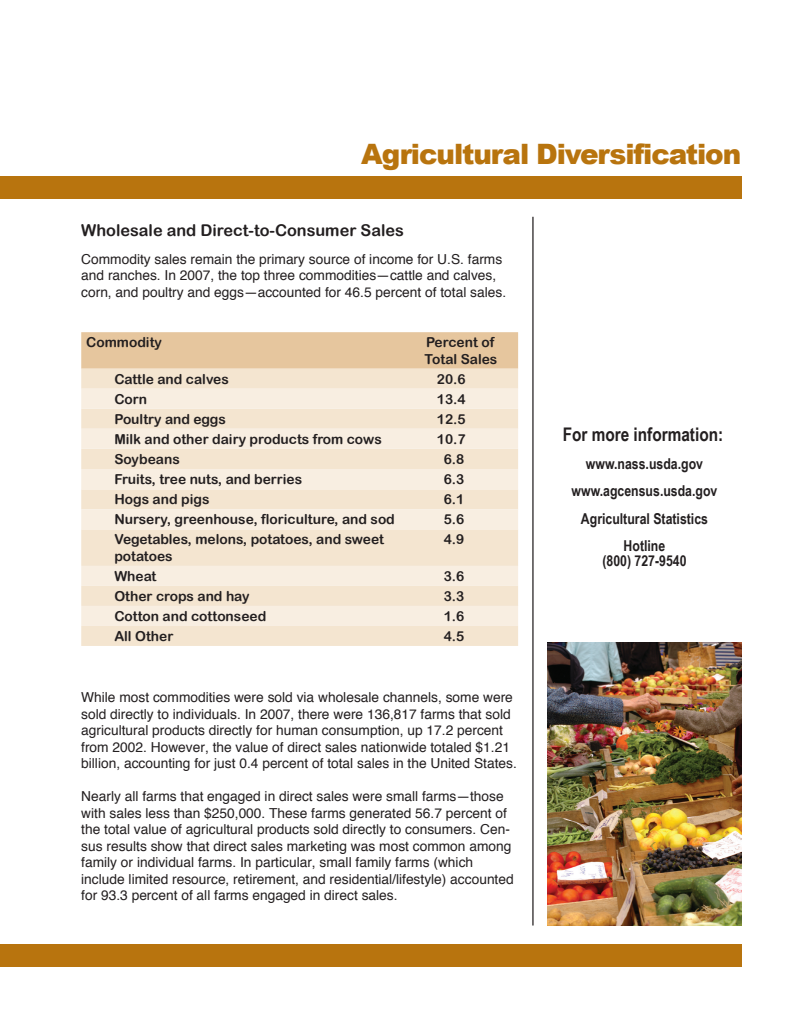
<style>
.page{position:relative;width:810px;height:1035px;background:#fff}
.page>*{position:absolute;margin:0;border:0;box-sizing:border-box;transform-origin:0 0}
.t1{font:900 28.12px "Arial";letter-spacing:-.04em;color:#b8740e}
.t2{font:700 18.75px "Arial Narrow";color:#231f20}
.t3{font:16.25px "Arial Rounded MT Bold";color:#231f20}
.t4{font:700 15px/27.5px "Arial Narrow";color:#231f20;text-align:center}
.t5{font:13.75px/16.5px "Helvetica";color:#231f20}
.t6{font:13.75px/16.5px "Arial Rounded MT Bold";color:#231f20}
</style>
<div class="page">
<div style="left:0;top:176px;width:741px;height:22px;background:#b8740e"></div>
<div style="left:0;top:944px;width:741px;height:23px;background:#b8740e"></div>
<div style="left:81px;top:332px;width:437px;height:37px;background:#e6c69e"></div>
<div style="left:81px;top:369px;width:437px;height:277px;background:#f4e5d0"></div>
<svg style="left:81px;top:389px;width:437px;height:237px;background:#f6e9d8"></svg>
<hr style="left:532px;top:217px;width:2px;height:709px;background:#231f20">
<img style="left:548px;top:643px;width:193px;height:283px">
<h1 class="t1" style="left:361px;top:136px;width:382px">Agricultural Diversification</h1>
<p class="t3" style="left:81px;top:220px;width:324px">Wholesale and Direct-to-Consumer Sales</p>
<p class="t5" style="left:81px;top:250px;width:426px">Commodity sales remain the primary source of income for U.S. farms and ranches. In 2007, the top three commodities—cattle and calves, corn, and poultry and eggs—accounted for 46.5 percent of total sales.</p>
<p class="t6" style="left:86px;top:334px;width:77px">Commodity</p>
<p class="t6" style="left:424px;top:334px;width:74px">Percent of<br>Total Sales</p>
<p class="t6" style="left:114px;top:370px;width:116px">Cattle and calves</p>
<p class="t6" style="left:437px;top:370px;width:30px">20.6</p>
<p class="t6" style="left:114px;top:390px;width:34px">Corn</p>
<p class="t6" style="left:437px;top:390px;width:30px">13.4</p>
<p class="t6" style="left:114px;top:410px;width:113px">Poultry and eggs</p>
<p class="t6" style="left:437px;top:410px;width:30px">12.5</p>
<p class="t6" style="left:114px;top:430px;width:269px">Milk and other dairy products from cows</p>
<p class="t6" style="left:437px;top:430px;width:30px">10.7</p>
<p class="t6" style="left:114px;top:451px;width:67px">Soybeans</p>
<p class="t6" style="left:444px;top:450px;width:22px">6.8</p>
<p class="t6" style="left:114px;top:471px;width:189px">Fruits, tree nuts, and berries</p>
<p class="t6" style="left:444px;top:471px;width:22px">6.3</p>
<p class="t6" style="left:114px;top:491px;width:97px">Hogs and pigs</p>
<p class="t6" style="left:444px;top:491px;width:22px">6.1</p>
<p class="t6" style="left:114px;top:511px;width:282px">Nursery, greenhouse, floriculture, and sod</p>
<p class="t6" style="left:444px;top:511px;width:22px">5.6</p>
<p class="t6" style="left:114px;top:531px;width:271px">Vegetables, melons, potatoes, and sweet potatoes</p>
<p class="t6" style="left:444px;top:531px;width:22px">4.9</p>
<p class="t6" style="left:114px;top:568px;width:44px">Wheat</p>
<p class="t6" style="left:444px;top:568px;width:22px">3.6</p>
<p class="t6" style="left:114px;top:588px;width:137px">Other crops and hay</p>
<p class="t6" style="left:444px;top:588px;width:22px">3.3</p>
<p class="t6" style="left:114px;top:608px;width:153px">Cotton and cottonseed</p>
<p class="t6" style="left:444px;top:608px;width:22px">1.6</p>
<p class="t6" style="left:114px;top:628px;width:61px">All Other</p>
<p class="t6" style="left:444px;top:628px;width:22px">4.5</p>
<p class="t5" style="left:81px;top:689px;width:437px">While most commodities were sold via wholesale channels, some were sold directly to individuals. In 2007, there were 136,817 farms that sold agricultural products directly for human consumption, up 17.2 percent from 2002. However, the value of direct sales nationwide totaled $1.21 billion, accounting for just 0.4 percent of total sales in the United States.</p>
<p class="t5" style="left:81px;top:788px;width:434px">Nearly all farms that engaged in direct sales were small farms—those with sales less than $250,000. These farms generated 56.7 percent of the total value of agricultural products sold directly to consumers. Cen&shy;sus results show that direct sales marketing was most common among family or individual farms. In particular, small family farms (which include limited resource, retirement, and residential/lifestyle) accounted for 93.3 percent of all farms engaged in direct sales.</p>
<h2 class="t2" style="left:563px;top:420px;width:162px">For more information:</h2>
<p class="t4" style="left:572px;top:449px;width:147px">www.nass.usda.gov www.agcensus.usda.gov<br>Agricultural Statistics<br>Hotline</p>
<p class="t4" style="left:602px;top:546px;width:86px">(800) 727-9540</p>
</div>
